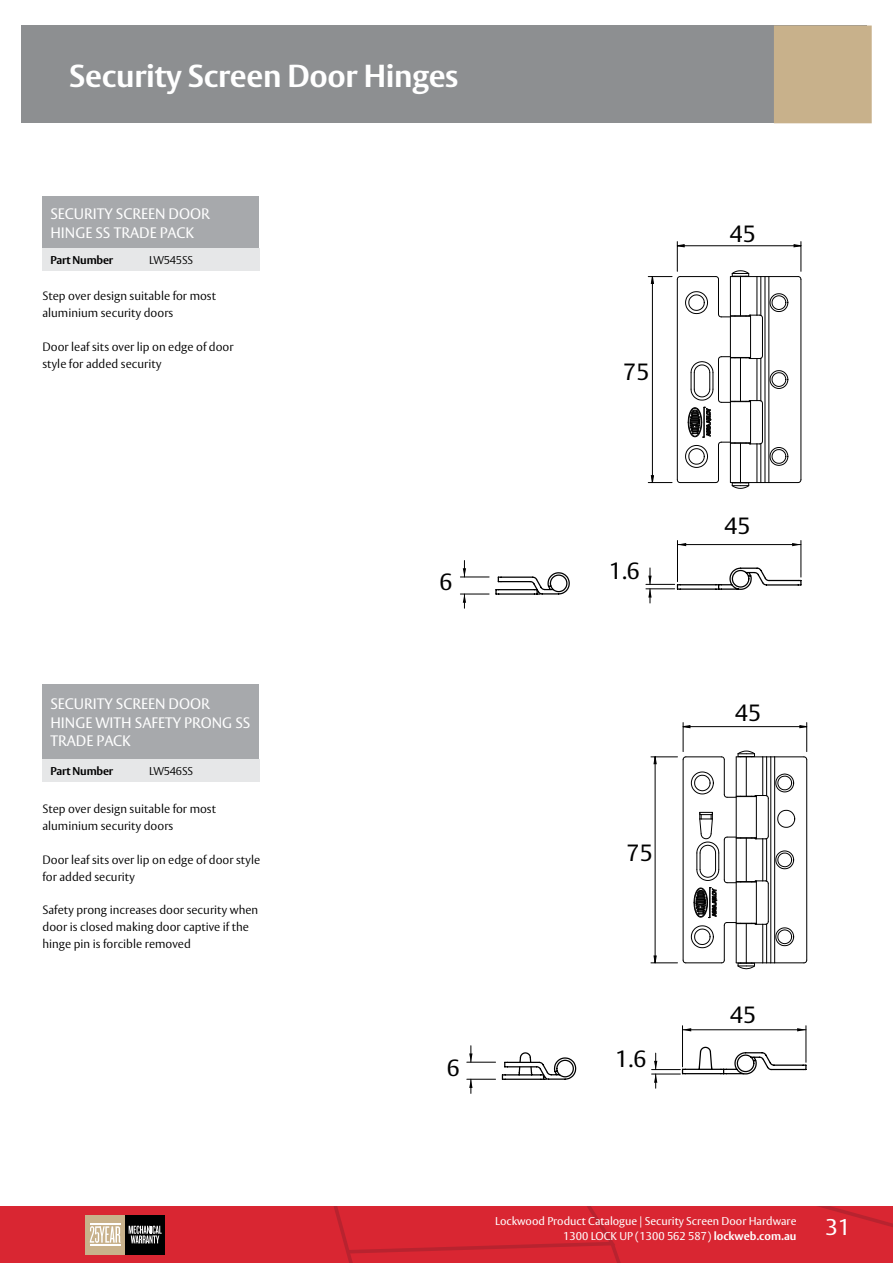
<style>
.page{position:relative;width:893px;height:1263px;background:#fff}
.page>*{position:absolute;margin:0;border:0;box-sizing:border-box;transform-origin:0 0}
.t1{font:700 31.5px "ASSA Vesta";letter-spacing:-.01em;color:#fff}
.t2{font:23.25px "ASSA Vesta";color:#000}
.t3{font:22.5px "ASSA Vesta";color:#fff}
.t4{font:15px/18.8px "ASSA Vesta";color:#fff}
.t5{font:300 12px/16.8px "ASSA Vesta";color:#000}
.t6{font:11.25px/15px "ASSA Vesta";color:#fff;text-align:right}
.t7{font:700 11.25px "ASSA Vesta";letter-spacing:-.015em;color:#000}
.t8{font:300 11.25px "ASSA Vesta";letter-spacing:-.015em;color:#000}
.s1{font-weight:700}
</style>
<div class="page">
<svg style="left:0;top:1206px;width:893px;height:57px;background:#d22a35"></svg>
<hr style="left:90px;top:1224px;width:30px;height:1px;background:#fff">
<hr style="left:90px;top:1244px;width:30px;height:1px;background:#fff">
<div style="left:21px;top:26px;width:846px;height:97px;background:#8d8f91"></div>
<div style="left:774px;top:26px;width:98px;height:97px;background:#c8b18b"></div>
<svg style="left:646px;top:242px;width:156px;height:362px"></svg>
<svg style="left:495px;top:572px;width:75px;height:23px"></svg>
<svg style="left:460px;top:594px;width:29px;height:14px"></svg>
<svg style="left:460px;top:560px;width:29px;height:18px"></svg>
<svg style="left:650px;top:722px;width:158px;height:248px"></svg>
<hr style="left:736px;top:882px;width:1px;height:41px;background:#000">
<hr style="left:756px;top:882px;width:1px;height:41px;background:#000">
<hr style="left:736px;top:796px;width:1px;height:42px;background:#000">
<hr style="left:756px;top:796px;width:1px;height:42px;background:#000">
<hr style="left:682px;top:1029px;width:124px;height:1px;background:#000">
<hr style="left:806px;top:1026px;width:1px;height:36px;background:#000">
<hr style="left:682px;top:1026px;width:1px;height:41px;background:#000">
<svg style="left:797px;top:1028px;width:9px;height:3px"></svg>
<svg style="left:683px;top:1028px;width:8px;height:3px"></svg>
<svg style="left:652px;top:1046px;width:155px;height:42px"></svg>
<svg style="left:467px;top:1046px;width:110px;height:47px"></svg>
<div style="left:43px;top:196px;width:216px;height:53px;background:#a7a9ac"></div>
<div style="left:43px;top:249px;width:98px;height:22px;background:#e6e7e8"></div>
<div style="left:141px;top:249px;width:118px;height:22px;background:#e6e7e8"></div>
<div style="left:43px;top:685px;width:216px;height:74px;background:#a7a9ac"></div>
<div style="left:43px;top:759px;width:98px;height:22px;background:#e6e7e8"></div>
<div style="left:141px;top:759px;width:118px;height:22px;background:#e6e7e8"></div>
<h1 class="t1" style="left:69px;top:56px;width:391px">Security Screen Door Hinges</h1>
<p class="t4" style="left:50px;top:205px;width:161px">SECURITY SCREEN DOOR<br>HINGE SS TRADE PACK</p>
<p class="t7" style="left:50px;top:253px;width:64px">Part Number</p>
<p class="t8" style="left:149px;top:253px;width:45px">LW545SS</p>
<p class="t5" style="left:43px;top:288px;width:175px">Step over design suitable for most aluminium security doors</p>
<p class="t5" style="left:43px;top:339px;width:193px">Door leaf sits over lip on edge of door style for added security</p>
<p class="t4" style="left:50px;top:695px;width:202px">SECURITY SCREEN DOOR<br>HINGE WITH SAFETY PRONG SS<br>TRADE PACK</p>
<p class="t7" style="left:50px;top:764px;width:64px">Part Number</p>
<p class="t8" style="left:149px;top:764px;width:45px">LW546SS</p>
<p class="t5" style="left:43px;top:801px;width:175px">Step over design suitable for most aluminium security doors</p>
<p class="t5" style="left:43px;top:852px;width:219px">Door leaf sits over lip on edge of door style for added security</p>
<p class="t5" style="left:43px;top:902px;width:217px">Safety prong increases door security when door is closed making door captive if the hinge pin is forcible removed</p>
<h2 class="t2" style="left:439px;top:567px;width:15px">6</h2>
<h2 class="t2" style="left:447px;top:1054px;width:15px">6</h2>
<h2 class="t2" style="left:623px;top:357px;width:28px">75</h2>
<h2 class="t2" style="left:609px;top:557px;width:33px">1.6</h2>
<h2 class="t2" style="left:627px;top:839px;width:28px">75</h2>
<h2 class="t2" style="left:615px;top:1045px;width:33px">1.6</h2>
<h2 class="t2" style="left:730px;top:219px;width:28px">45</h2>
<h2 class="t2" style="left:724px;top:512px;width:28px">45</h2>
<h2 class="t2" style="left:735px;top:699px;width:28px">45</h2>
<h2 class="t2" style="left:730px;top:1000px;width:28px">45</h2>
<p class="t6" style="left:495px;top:1214px;width:303px">Lockwood Product Catalogue | Security Screen Door Hardware<br>1300 LOCK UP (1300 562 587) <span class="s1">lockweb.com.au</span></p>
<h3 class="t3" style="left:825px;top:1214px;width:26px">31</h3>
</div>
